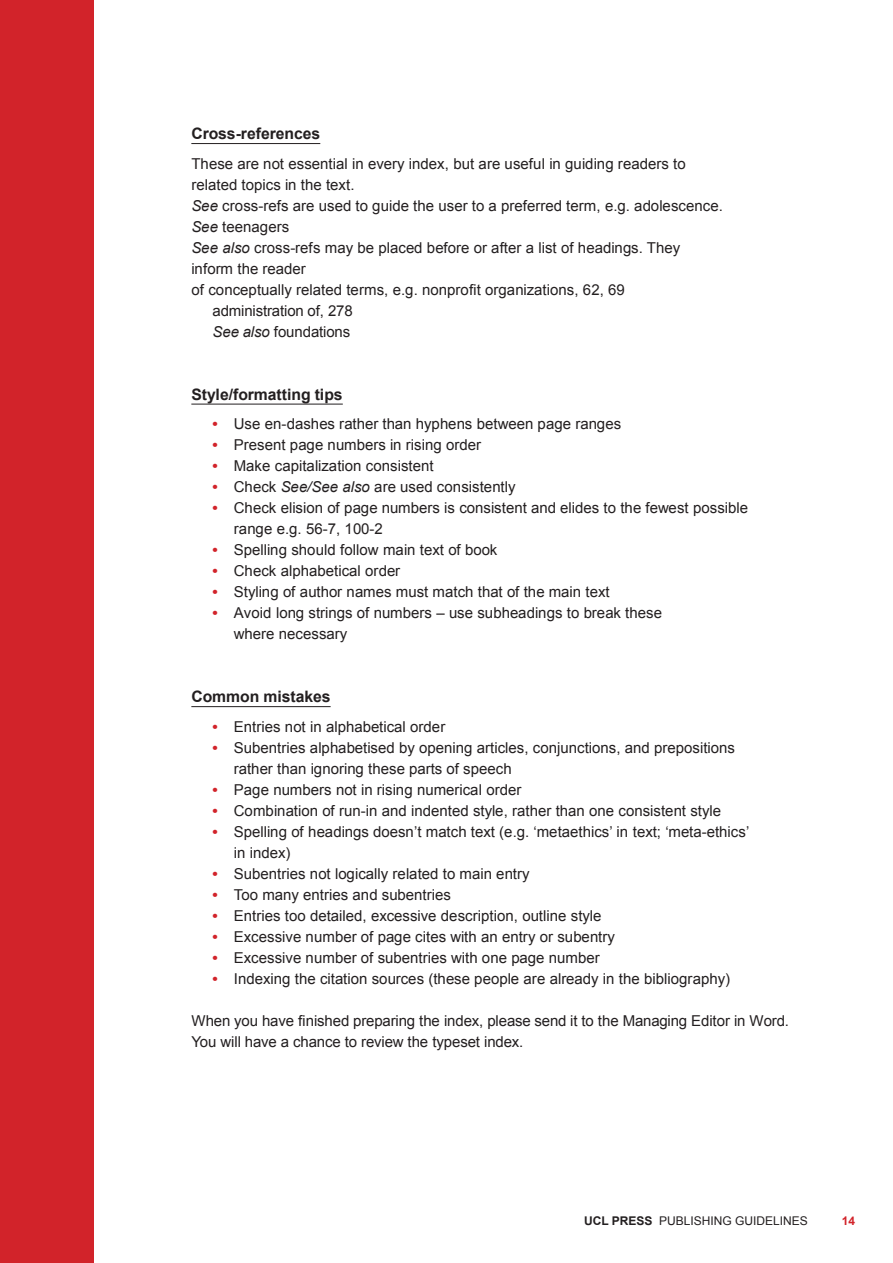
<style>
.page{position:relative;width:893px;height:1263px;background:#fff}
.page>*{position:absolute;margin:0;border:0;box-sizing:border-box;transform-origin:0 0}
._004_B_HEAD{font:700 15.75px "Arial";letter-spacing:-.005em;color:#231f20}
._003_LIST_BULLET_POI{font:15px/21px "Arial";letter-spacing:.005em;color:#231f20}
._005_Text_short{font:15px/21px "Arial";letter-spacing:.005em;color:#231f20}
._002_TEXT_FULL_OUT{font:15px/21px "Arial";letter-spacing:-.015em;color:#231f20}
._002B_INDENT_TEXT{font:15px "Arial";letter-spacing:-.015em;color:#231f20}
._001_A_HEAD{font:12px "Arial";color:#231f20}
._001_A_HEAD-2{font:700 12px "Arial";color:#d2232a}
.s1{font-style:italic}
.s2{font-weight:700;color:#d2232a}
.s3{font-weight:700}
</style>
<div class="page">
<hr style="left:191px;top:143px;width:129px;height:1px;background:#231f20">
<hr style="left:191px;top:404px;width:152px;height:1px;background:#231f20">
<hr style="left:191px;top:706px;width:140px;height:1px;background:#231f20">
<div style="left:0;top:0;width:94px;height:1263px;background:#d2232a"></div>
<p class="_004_B_HEAD" style="left:191px;top:123px;width:130px">Cross-references</p>
<p class="_005_Text_short" style="left:191px;top:153px;width:496px">These are not essential in every index, but are useful in guiding readers to related topics in the text.</p>
<p class="_005_Text_short" style="left:191px;top:195px;width:533px"><span class="s1">See</span> cross-refs are used to guide the user to a preferred term, e.g. adolescence.<br><span class="s1">See</span> teenagers</p>
<p class="_005_Text_short" style="left:191px;top:237px;width:490px"><span class="s1">See also</span> cross-refs may be placed before or after a list of headings. They inform the reader</p>
<p class="_005_Text_short" style="left:191px;top:279px;width:435px">of conceptually related terms, e.g. nonprofit organizations, 62, 69</p>
<p class="_002B_INDENT_TEXT" style="left:213px;top:300px;width:142px">administration of, 278</p>
<p class="_002B_INDENT_TEXT" style="left:213px;top:321px;width:139px"><span class="s1">See also</span> foundations</p>
<p class="_004_B_HEAD" style="left:191px;top:383px;width:153px">Style/formatting tips</p>
<p class="_003_LIST_BULLET_POI" style="left:213px;top:413px;width:410px"><span class="s2">•</span> Use en-dashes rather than hyphens between page ranges</p>
<p class="_003_LIST_BULLET_POI" style="left:213px;top:434px;width:270px"><span class="s2">•</span> Present page numbers in rising order</p>
<p class="_003_LIST_BULLET_POI" style="left:213px;top:455px;width:223px"><span class="s2">•</span> Make capitalization consistent</p>
<p class="_003_LIST_BULLET_POI" style="left:213px;top:476px;width:304px"><span class="s2">•</span> Check <span class="s1">See/See also</span> are used consistently</p>
<p class="_003_LIST_BULLET_POI" style="left:234px;top:497px;width:516px;text-indent:-21px"><span class="s2">•</span> Check elision of page numbers is consistent and elides to the fewest possible range e.g. 56-7, 100-2</p>
<p class="_003_LIST_BULLET_POI" style="left:213px;top:539px;width:286px"><span class="s2">•</span> Spelling should follow main text of book</p>
<p class="_003_LIST_BULLET_POI" style="left:213px;top:560px;width:189px"><span class="s2">•</span> Check alphabetical order</p>
<p class="_003_LIST_BULLET_POI" style="left:213px;top:581px;width:398px"><span class="s2">•</span> Styling of author names must match that of the main text</p>
<p class="_003_LIST_BULLET_POI" style="left:234px;top:602px;width:430px;text-indent:-21px"><span class="s2">•</span> Avoid long strings of numbers – use subheadings to break these where necessary</p>
<p class="_004_B_HEAD" style="left:191px;top:686px;width:141px">Common mistakes</p>
<p class="_003_LIST_BULLET_POI" style="left:213px;top:716px;width:234px"><span class="s2">•</span> Entries not in alphabetical order</p>
<p class="_003_LIST_BULLET_POI" style="left:234px;top:737px;width:503px;text-indent:-21px"><span class="s2">•</span> Subentries alphabetised by opening articles, conjunctions, and prepositions rather than ignoring these parts of speech</p>
<p class="_003_LIST_BULLET_POI" style="left:213px;top:779px;width:310px"><span class="s2">•</span> Page numbers not in rising numerical order</p>
<p class="_003_LIST_BULLET_POI" style="left:213px;top:800px;width:510px"><span class="s2">•</span> Combination of run-in and indented style, rather than one consistent style</p>
<p class="_003_LIST_BULLET_POI" style="left:234px;top:821px;width:517px;text-indent:-21px"><span class="s2">•</span> Spelling of headings doesn’t match text (e.g. ‘metaethics’ in text; ‘meta-ethics’ in index)</p>
<p class="_003_LIST_BULLET_POI" style="left:213px;top:863px;width:318px"><span class="s2">•</span> Subentries not logically related to main entry</p>
<p class="_003_LIST_BULLET_POI" style="left:213px;top:884px;width:240px"><span class="s2">•</span> Too many entries and subentries</p>
<p class="_003_LIST_BULLET_POI" style="left:213px;top:905px;width:390px"><span class="s2">•</span> Entries too detailed, excessive description, outline style</p>
<p class="_003_LIST_BULLET_POI" style="left:213px;top:926px;width:404px"><span class="s2">•</span> Excessive number of page cites with an entry or subentry</p>
<p class="_003_LIST_BULLET_POI" style="left:213px;top:947px;width:389px"><span class="s2">•</span> Excessive number of subentries with one page number</p>
<p class="_003_LIST_BULLET_POI" style="left:213px;top:968px;width:519px"><span class="s2">•</span> Indexing the citation sources (these people are already in the bibliography)</p>
<p class="_002_TEXT_FULL_OUT" style="left:191px;top:1010px;width:599px">When you have finished preparing the index, please send it to the Managing Editor in Word.<br>You will have a chance to review the typeset index.</p>
<p class="_001_A_HEAD" style="left:584px;top:1213px;width:225px"><span class="s3">UCL PRESS</span> PUBLISHING GUIDELINES</p>
<p class="_001_A_HEAD-2" style="left:842px;top:1212px;width:15px">14</p>
</div>
